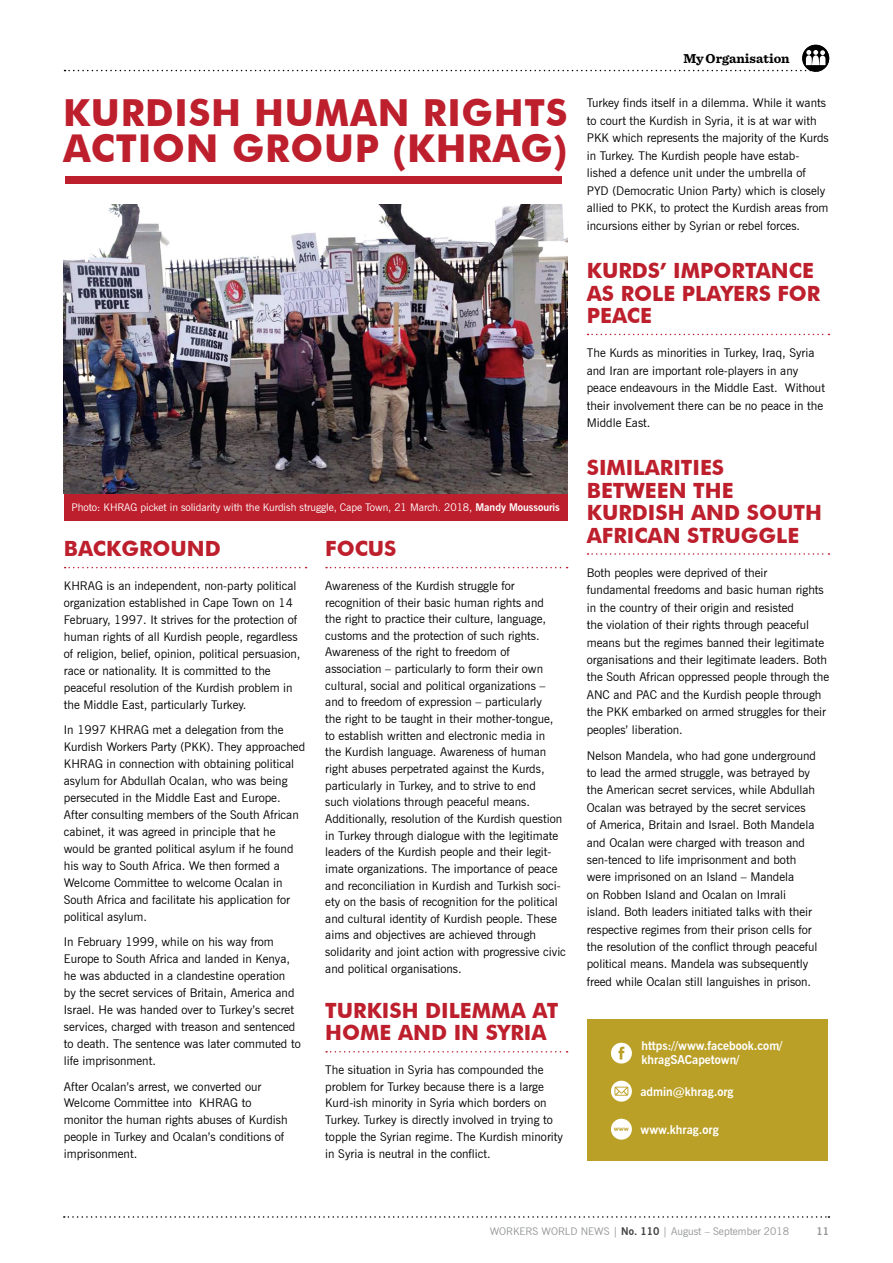
<style>
.page{position:relative;width:893px;height:1263px;background:#fff}
.page>*{position:absolute;margin:0;border:0;box-sizing:border-box;transform-origin:0 0}
.t1{font:700 38.4px "Futura BT";letter-spacing:.02em;color:#bd1f2d}
.t2{font:700 37.35px "Futura BT";letter-spacing:.02em;color:#bd1f2d}
.t3{font:700 21px/22.5px "Futura BT";color:#bd1f2d}
.t4{font:700 13.5px "Sentinel";color:#000}
.t5{font:12px/17px "News Gothic BT";color:#000}
.t6{font:700 12px/14.2px "News Gothic BT";color:#fff}
.t7{font:10.5px "News Gothic BT";letter-spacing:-.005em;color:#fff}
.t8{font:10.5px "News Gothic BT";color:#939598}
.t9{font:700 10.5px "News Gothic BT";color:#939598}
.t10{font:700 6.3px "Century Gothic";color:#bba027}
.s1{font-weight:700}
.s2{font-weight:700;color:#414042}
</style>
<div class="page">
<svg style="left:64px;top:1216px;width:765px;height:2px"></svg>
<svg style="left:65px;top:567px;width:242px;height:1px"></svg>
<svg style="left:326px;top:567px;width:242px;height:1px"></svg>
<svg style="left:326px;top:1051px;width:242px;height:1px"></svg>
<svg style="left:588px;top:334px;width:241px;height:1px"></svg>
<svg style="left:588px;top:553px;width:241px;height:2px"></svg>
<div style="left:64px;top:493px;width:504px;height:27px;background:#bd1f2d"></div>
<img style="left:64px;top:204px;width:504px;height:289px">
<div style="left:65px;top:176px;width:497px;height:8px;background:#bd1f2d"></div>
<div style="left:587px;top:1020px;width:241px;height:141px;background:#bba027"></div>
<svg style="left:611px;top:1081px;width:21px;height:21px"></svg>
<svg style="left:614px;top:1087px;width:14px;height:9px"></svg>
<svg style="left:611px;top:1043px;width:21px;height:20px"></svg>
<div style="left:611px;top:1119px;width:21px;height:21px;background:#fff;border-radius:50%"></div>
<svg style="left:65px;top:45px;width:764px;height:27px"></svg>
<h2 class="t2" style="left:63px;top:90px;width:506px">KURDISH HUMAN RIGHTS</h2>
<h1 class="t1" style="left:63px;top:125px;width:506px">ACTION GROUP (KHRAG)</h1>
<p class="t7" style="left:72px;top:501px;width:490px">Photo: KHRAG picket in solidarity with the Kurdish struggle, Cape Town, 21 March. 2018, <span class="s1">Mandy Moussouris</span></p>
<h3 class="t3" style="left:64px;top:537px;width:158px">BACKGROUND</h3>
<p class="t5" style="left:64px;top:577px;width:238px">KHRAG is an independent, non-party political organization established in Cape Town on 14<br>February, 1997. It strives for the protection of human rights of all Kurdish people, regardless of religion, belief, opinion, political persuasion, race or nationality. It is committed to the peaceful resolution of the Kurdish problem in the Middle East, particularly Turkey.</p>
<p class="t5" style="left:64px;top:721px;width:243px">In 1997 KHRAG met a delegation from the Kurdish Workers Party (PKK). They approached KHRAG in connection with obtaining political asylum for Abdullah Ocalan, who was being persecuted in the Middle East and Europe.<br>After consulting members of the South African cabinet, it was agreed in principle that he would be granted political asylum if he found his way to South Africa. We then formed a Welcome Committee to welcome Ocalan in South Africa and facilitate his application for political asylum.</p>
<p class="t5" style="left:64px;top:933px;width:238px">In February 1999, while on his way from Europe to South Africa and landed in Kenya, he was abducted in a clandestine operation<br>by the secret services of Britain, America and Israel. He was handed over to Turkey’s secret services, charged with treason and sentenced to death. The sentence was later commuted to life imprisonment.</p>
<p class="t5" style="left:64px;top:1078px;width:225px">After Ocalan’s arrest, we converted our Welcome Committee into KHRAG to monitor the human rights abuses of Kurdish people in Turkey and Ocalan’s conditions of imprisonment.</p>
<h3 class="t3" style="left:325px;top:537px;width:73px">FOCUS</h3>
<p class="t5" style="left:325px;top:577px;width:242px">Awareness of the Kurdish struggle for recognition of their basic human rights and<br>the right to practice their culture, language, customs and the protection of such rights.<br>Awareness of the right to freedom of association – particularly to form their own cultural, social and political organizations – and to freedom of expression – particularly<br>the right to be taught in their mother-tongue, to establish written and electronic media in<br>the Kurdish language. Awareness of human right abuses perpetrated against the Kurds, particularly in Turkey, and to strive to end<br>such violations through peaceful means.<br>Additionally, resolution of the Kurdish question in Turkey through dialogue with the legitimate leaders of the Kurdish people and their legit&shy;imate organizations. The importance of peace and reconciliation in Kurdish and Turkish soci&shy;ety on the basis of recognition for the political and cultural identity of Kurdish people. These aims and objectives are achieved through solidarity and joint action with progressive civic and political organisations.</p>
<h3 class="t3" style="left:325px;top:999px;width:235px">TURKISH DILEMMA AT<br>HOME AND IN SYRIA</h3>
<p class="t5" style="left:325px;top:1061px;width:239px">The situation in Syria has compounded the problem for Turkey because there is a large Kurd-ish minority in Syria which borders on Turkey. Turkey is directly involved in trying to topple the Syrian regime. The Kurdish minority in Syria is neutral in the conflict.</p>
<p class="t4" style="left:683px;top:48px;width:108px">My Organisation</p>
<p class="t5" style="left:587px;top:94px;width:243px;line-height:17.5px">Turkey finds itself in a dilemma. While it wants to court the Kurdish in Syria, it is at war with PKK which represents the majority of the Kurds in Turkey. The Kurdish people have estab&shy;lished a defence unit under the umbrella of PYD (Democratic Union Party) which is closely allied to PKK, to protect the Kurdish areas from incursions either by Syrian or rebel forces.</p>
<h3 class="t3" style="left:587px;top:259px;width:235px">KURDS’ IMPORTANCE<br>AS ROLE PLAYERS FOR<br>PEACE</h3>
<p class="t5" style="left:587px;top:344px;width:240px;line-height:17.4px">The Kurds as minorities in Turkey, Iraq, Syria and Iran are important role-players in any peace endeavours in the Middle East. Without their involvement there can be no peace in the Middle East.</p>
<h3 class="t3" style="left:587px;top:456px;width:237px">SIMILARITIES<br>BETWEEN THE<br>KURDISH AND SOUTH<br>AFRICAN STRUGGLE</h3>
<p class="t5" style="left:587px;top:564px;width:244px;line-height:17.4px">Both peoples were deprived of their fundamental freedoms and basic human rights in the country of their origin and resisted<br>the violation of their rights through peaceful means but the regimes banned their legitimate organisations and their legitimate leaders. Both the South African oppressed people through the ANC and PAC and the Kurdish people through the PKK embarked on armed struggles for their peoples’ liberation.</p>
<p class="t5" style="left:587px;top:746px;width:232px;line-height:17.4px">Nelson Mandela, who had gone underground to lead the armed struggle, was betrayed by the American secret services, while Abdullah Ocalan was betrayed by the secret services of America, Britain and Israel. Both Mandela and Ocalan were charged with treason and sen-tenced to life imprisonment and both were imprisoned on an Island – Mandela<br>on Robben Island and Ocalan on Imrali island. Both leaders initiated talks with their respective regimes from their prison cells for the resolution of the conflict through peaceful political means. Mandela was subsequently freed while Ocalan still languishes in prison.</p>
<p class="t6" style="left:641px;top:1038px;width:143px">https://www.facebook.com/ khragSACapetown/</p>
<p class="t10" style="left:614px;top:1124px;width:17px">www</p>
<p class="t6" style="left:640px;top:1084px;width:95px">admin@khrag.org</p>
<p class="t6" style="left:640px;top:1122px;width:80px">www.khrag.org</p>
<p class="t8" style="left:490px;top:1224px;width:301px">WORKERS WORLD NEWS | <span class="s2">No. 110</span> | August – September 2018</p>
<p class="t9" style="left:816px;top:1224px;width:14px">11</p>
</div>
